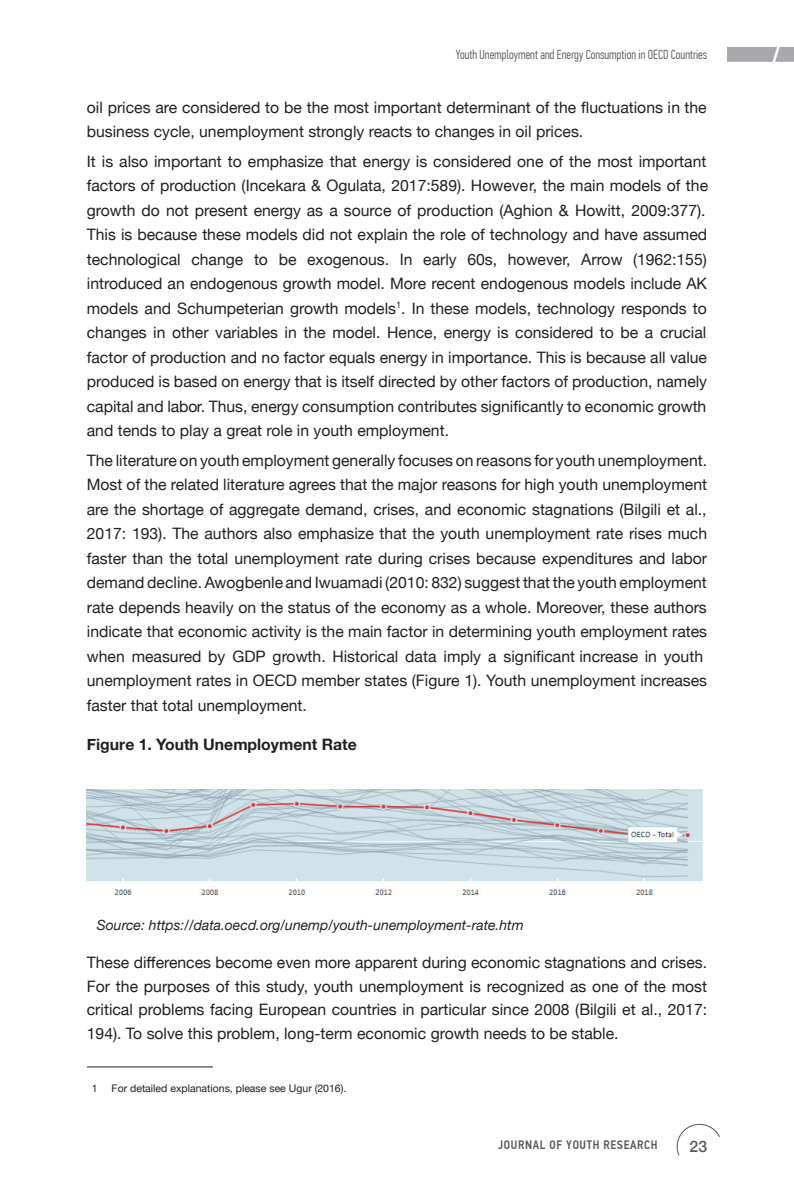
<style>
.page{position:relative;width:794px;height:1191px;background:#fff}
.page>*{position:absolute;margin:0;border:0;box-sizing:border-box;transform-origin:0 0}
.t1{font:15.75px/24.5px "Helvetica Neue";color:#231f20}
.t2{font:700 15.75px "Helvetica Neue";color:#231f20}
.t3{font:500 15.75px "Helvetica Neue";color:#57585a}
.t4{font:italic 14px "Helvetica Neue";color:#231f20}
.t5{font:300 13.12px "PF Din Text Comp Pro";color:#57585a}
.t6{font:500 12.25px "PF Din Text Cond Pro";letter-spacing:.05em;color:#57585a}
.t7{font:10.5px "Helvetica Neue";color:#231f20}
</style>
<div class="page">
<svg style="left:676px;top:1123px;width:44px;height:33px"></svg>
<svg style="left:727px;top:47px;width:67px;height:15px"></svg>
<img style="left:87px;top:789px;width:616px;height:106px">
<hr style="left:87px;top:1066px;width:126px;height:1px;background:#231f20">
<p class="t5" style="left:456px;top:47px;width:253px">Youth Unemployment and Energy Consumption in OECD Countries</p>
<p class="t1" style="left:87px;top:96px;width:621px">oil prices are considered to be the most important determinant of the fluctuations in the business cycle, unemployment strongly reacts to changes in oil prices.</p>
<p class="t1" style="left:87px;top:150px;width:623px">It is also important to emphasize that energy is considered one of the most important factors of production (Incekara &amp; Ogulata, 2017:589). However, the main models of the growth do not present energy as a source of production (Aghion &amp; Howitt, 2009:377).<br>This is because these models did not explain the role of technology and have assumed technological change to be exogenous. In early 60s, however, Arrow (1962:155) introduced an endogenous growth model. More recent endogenous models include AK models and Schumpeterian growth models<sup>1</sup>. In these models, technology responds to changes in other variables in the model. Hence, energy is considered to be a crucial factor of production and no factor equals energy in importance. This is because all value produced is based on energy that is itself directed by other factors of production, namely capital and labor. Thus, energy consumption contributes significantly to economic growth and tends to play a great role in youth employment.</p>
<p class="t1" style="left:87px;top:449px;width:622px">The literature on youth employment generally focuses on reasons for youth unemployment.<br>Most of the related literature agrees that the major reasons for high youth unemployment are the shortage of aggregate demand, crises, and economic stagnations (Bilgili et al., 2017: 193). The authors also emphasize that the youth unemployment rate rises much faster than the total unemployment rate during crises because expenditures and labor demand decline. Awogbenle and Iwuamadi (2010: 832) suggest that the youth employment rate depends heavily on the status of the economy as a whole. Moreover, these authors indicate that economic activity is the main factor in determining youth employment rates when measured by GDP growth. Historical data imply a significant increase in youth unemployment rates in OECD member states (Figure 1). Youth unemployment increases faster that total unemployment.</p>
<p class="t2" style="left:87px;top:732px;width:271px">Figure 1. Youth Unemployment Rate</p>
<p class="t4" style="left:97px;top:914px;width:428px">Source: https://data.oecd.org/unemp/youth-unemployment-rate.htm</p>
<p class="t1" style="left:87px;top:951px;width:622px;line-height:23.6px;text-align:justify">These differences become even more apparent during economic stagnations and crises.<br>For the purposes of this study, youth unemployment is recognized as one of the most critical problems facing European countries in particular since 2008 (Bilgili et al., 2017:<br>194). To solve this problem, long-term economic growth needs to be stable.</p>
<p class="t7" style="left:92px;top:1080px;width:7px">1</p>
<p class="t7" style="left:112px;top:1080px;width:236px">For detailed explanations, please see Ugur (2016).</p>
<p class="t6" style="left:498px;top:1137px;width:161px">JOURNAL OF YOUTH RESEARCH</p>
<p class="t3" style="left:689px;top:1133px;width:19px">23</p>
</div>
